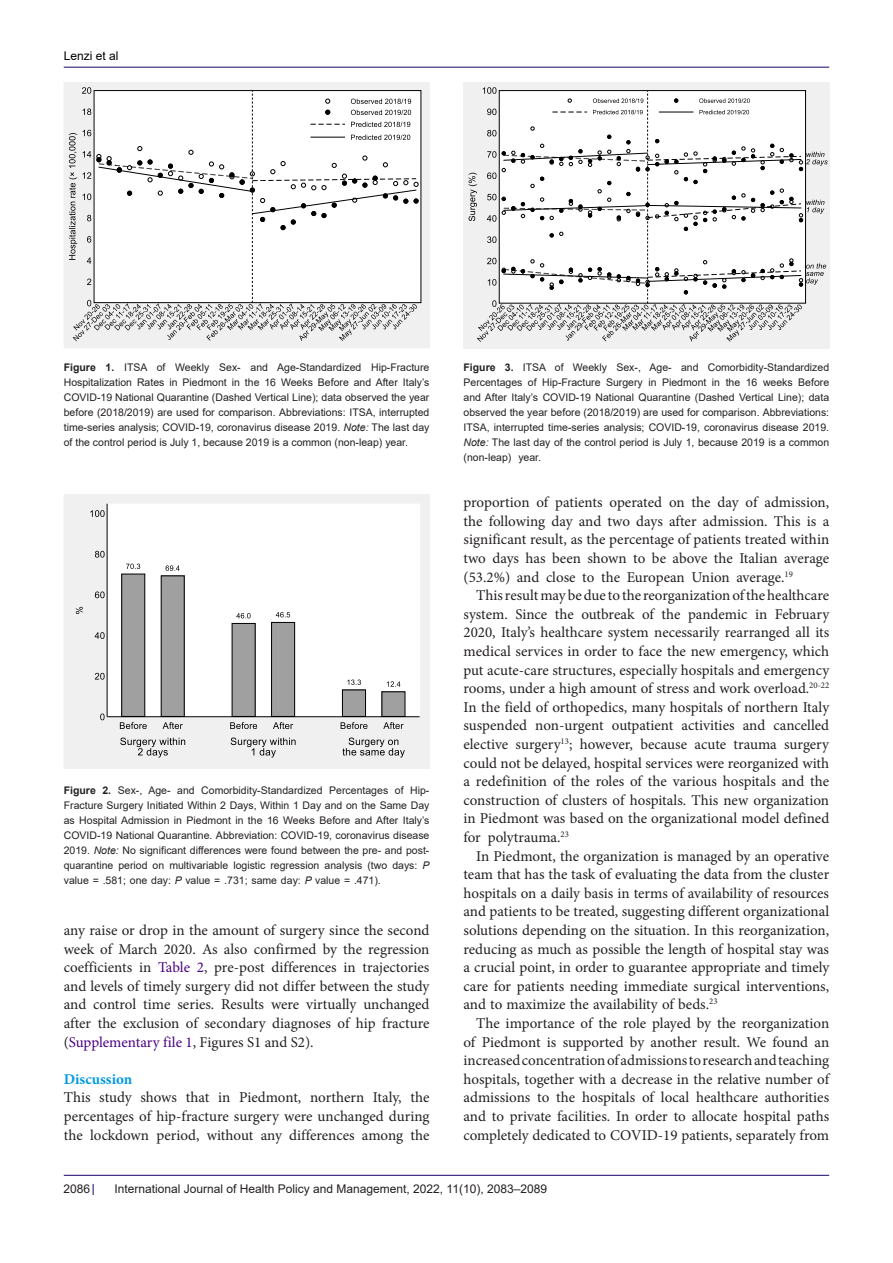
<style>
.page{position:relative;width:893px;height:1263px;background:#fff}
.page>*{position:absolute;margin:0;border:0;box-sizing:border-box;transform-origin:0 0}
.t1{font:15px/18.6px "Minion Pro";color:#231f20;text-align:justify}
.t2{font:700 15px "Minion Pro";color:#0099e5}
.t3{font:12px "Arial";color:#231f20}
.t4{font:12px "Arial";color:#000001}
.t5{font:10.5px/15px "Arial";color:#231f20;text-align:justify}
.s1{font-weight:700}
.s2{font-style:italic}
.s3{color:#4b0082}
</style>
<div class="page">
<hr style="left:64px;top:67px;width:765px;height:1px;background:#190066">
<hr style="left:64px;top:1175px;width:765px;height:1px;background:#190066">
<div style="left:64px;top:82px;width:365px;height:266px;background:#f0f0f0"></div>
<svg style="left:69px;top:87px;width:350px;height:254px"></svg>
<div style="left:64px;top:494px;width:365px;height:274px;background:#f0f0f0"></div>
<div style="left:107px;top:504px;width:313px;height:213px;background:#fff"></div>
<div style="left:121px;top:574px;width:24px;height:143px;background:#a0a0a0"></div>
<div style="left:121px;top:574px;width:24px;height:143px;border:1px solid #000"></div>
<div style="left:161px;top:576px;width:24px;height:141px;background:#a0a0a0"></div>
<div style="left:161px;top:576px;width:24px;height:141px;border:1px solid #000"></div>
<div style="left:232px;top:623px;width:23px;height:94px;background:#a0a0a0"></div>
<div style="left:271px;top:622px;width:24px;height:95px;background:#a0a0a0"></div>
<div style="left:271px;top:622px;width:24px;height:95px;border:1px solid #000"></div>
<div style="left:342px;top:690px;width:24px;height:27px;background:#a0a0a0"></div>
<div style="left:342px;top:690px;width:24px;height:27px;border:1px solid #000"></div>
<div style="left:382px;top:691px;width:23px;height:26px;background:#a0a0a0"></div>
<div style="left:382px;top:691px;width:23px;height:26px;border:1px solid #000"></div>
<svg style="left:126px;top:564px;width:14px;height:5px"></svg>
<svg style="left:166px;top:565px;width:14px;height:6px"></svg>
<svg style="left:236px;top:613px;width:15px;height:5px"></svg>
<svg style="left:276px;top:612px;width:14px;height:5px"></svg>
<svg style="left:347px;top:679px;width:14px;height:6px"></svg>
<svg style="left:387px;top:681px;width:13px;height:6px"></svg>
<hr style="left:107px;top:504px;width:1px;height:213px;background:#000">
<svg style="left:100px;top:713px;width:5px;height:7px"></svg>
<svg style="left:95px;top:673px;width:10px;height:7px"></svg>
<svg style="left:95px;top:632px;width:10px;height:7px"></svg>
<svg style="left:95px;top:591px;width:10px;height:7px"></svg>
<svg style="left:95px;top:551px;width:10px;height:7px"></svg>
<svg style="left:90px;top:510px;width:15px;height:7px"></svg>
<svg style="left:76px;top:607px;width:7px;height:7px"></svg>
<svg style="left:120px;top:737px;width:65px;height:20px"></svg>
<svg style="left:231px;top:737px;width:65px;height:20px"></svg>
<svg style="left:342px;top:737px;width:63px;height:20px"></svg>
<hr style="left:107px;top:716px;width:313px;height:1px;background:#000">
<svg style="left:120px;top:722px;width:27px;height:7px"></svg>
<svg style="left:163px;top:722px;width:20px;height:7px"></svg>
<svg style="left:230px;top:722px;width:27px;height:7px"></svg>
<svg style="left:273px;top:722px;width:20px;height:7px"></svg>
<svg style="left:341px;top:722px;width:26px;height:7px"></svg>
<svg style="left:383px;top:722px;width:21px;height:7px"></svg>
<div style="left:464px;top:82px;width:365px;height:267px;background:#f0f0f0"></div>
<svg style="left:469px;top:87px;width:359px;height:255px"></svg>
<p class="t4" style="left:64px;top:48px;width:56px">Lenzi et al</p>
<p class="t5" style="left:64px;top:360px;width:367px"><span class="s1">Figure 1.</span> ITSA of Weekly Sex- and Age-Standardized Hip-Fracture Hospitalization Rates in Piedmont in the 16 Weeks Before and After Italy’s COVID-19 National Quarantine (Dashed Vertical Line); data observed the year before (2018/2019) are used for comparison. Abbreviations: ITSA, interrupted time-series analysis; COVID-19, coronavirus disease 2019. <span class="s2">Note:</span> The last day of the control period is July 1, because 2019 is a common (non-leap) year.</p>
<p class="t5" style="left:463px;top:360px;width:367px"><span class="s1">Figure 3.</span> ITSA of Weekly Sex-, Age- and Comorbidity-Standardized Percentages of Hip-Fracture Surgery in Piedmont in the 16 weeks Before and After Italy’s COVID-19 National Quarantine (Dashed Vertical Line); data observed the year before (2018/2019) are used for comparison. Abbreviations:<br>ITSA, interrupted time-series analysis; COVID-19, coronavirus disease 2019.<br><span class="s2">Note:</span> The last day of the control period is July 1, because 2019 is a common (non-leap) year.</p>
<p class="t5" style="left:64px;top:783px;width:367px"><span class="s1">Figure 2.</span> Sex-, Age- and Comorbidity-Standardized Percentages of Hip-Fracture Surgery Initiated Within 2 Days, Within 1 Day and on the Same Day as Hospital Admission in Piedmont in the 16 Weeks Before and After Italy’s COVID-19 National Quarantine. Abbreviation: COVID-19, coronavirus disease 2019. <span class="s2">Note:</span> No significant differences were found between the pre- and post&shy;quarantine period on multivariable logistic regression analysis (two days: <span class="s2">P </span>value = .581; one day: <span class="s2">P</span> value = .731; same day: <span class="s2">P</span> value = .471).</p>
<p class="t1" style="left:64px;top:921px;width:367px">any raise or drop in the amount of surgery since the second week of March 2020. As also confirmed by the regression coefficients in <span class="s3">Table 2</span>, pre-post differences in trajectories and levels of timely surgery did not differ between the study and control time series. Results were virtually unchanged after the exclusion of secondary diagnoses of hip fracture (<span class="s3">Supplementary file 1</span>, Figures S1 and S2).</p>
<p class="t2" style="left:64px;top:1068px;width:70px">Discussion</p>
<p class="t1" style="left:64px;top:1088px;width:367px">This study shows that in Piedmont, northern Italy, the percentages of hip-fracture surgery were unchanged during the lockdown period, without any differences among the</p>
<p class="t1" style="left:463px;top:493px;width:367px">proportion of patients operated on the day of admission, the following day and two days after admission. This is a significant result, as the percentage of patients treated within two days has been shown to be above the Italian average (53.2%) and close to the European Union average.<sup>19</sup></p>
<p class="t1" style="left:463px;top:586px;width:367px;text-indent:13px">This result may be due to the reorganization of the healthcare system. Since the outbreak of the pandemic in February 2020, Italy’s healthcare system necessarily rearranged all its medical services in order to face the new emergency, which put acute-care structures, especially hospitals and emergency rooms, under a high amount of stress and work overload.<sup>20-22<br></sup>In the field of orthopedics, many hospitals of northern Italy suspended non-urgent outpatient activities and cancelled elective surgery<sup>13</sup>; however, because acute trauma surgery could not be delayed, hospital services were reorganized with a redefinition of the roles of the various hospitals and the construction of clusters of hospitals. This new organization in Piedmont was based on the organizational model defined for polytrauma.<sup>23</sup></p>
<p class="t1" style="left:463px;top:846px;width:367px;text-indent:13px">In Piedmont, the organization is managed by an operative team that has the task of evaluating the data from the cluster hospitals on a daily basis in terms of availability of resources and patients to be treated, suggesting different organizational solutions depending on the situation. In this reorganization, reducing as much as possible the length of hospital stay was a crucial point, in order to guarantee appropriate and timely care for patients needing immediate surgical interventions, and to maximize the availability of beds.<sup>23</sup></p>
<p class="t1" style="left:463px;top:1014px;width:367px;text-indent:13px">The importance of the role played by the reorganization of Piedmont is supported by another result. We found an increased concentration of admissions to research and teaching hospitals, together with a decrease in the relative number of admissions to the hospitals of local healthcare authorities and to private facilities. In order to allocate hospital paths completely dedicated to COVID-19 patients, separately from</p>
<p class="t3" style="left:64px;top:1180px;width:28px">2086</p>
<p class="t3" style="left:114px;top:1180px;width:434px">International Journal of Health Policy and Management, 2022, 11(10), 2083–2089</p>
</div>
